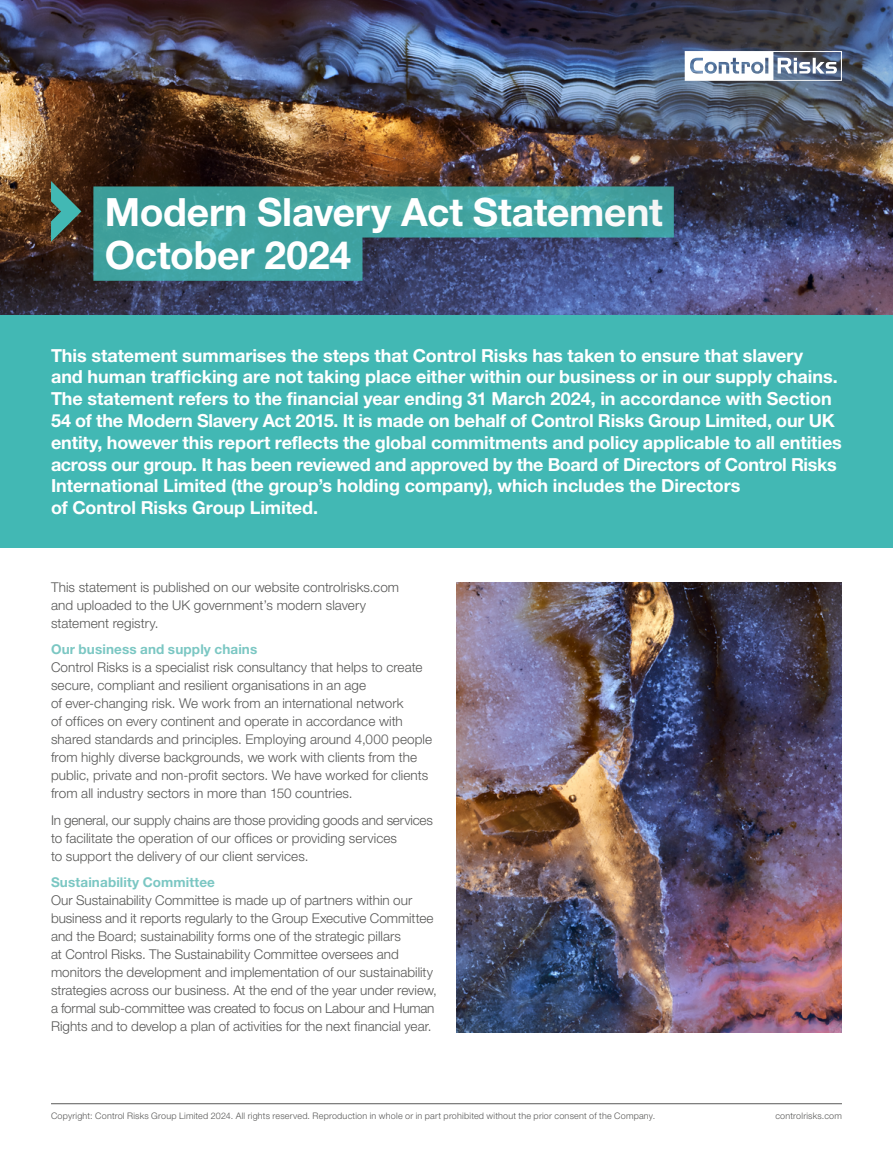
<style>
.page{position:relative;width:893px;height:1170px;background:#fff}
.page>*{position:absolute;margin:0;border:0;box-sizing:border-box;transform-origin:0 0}
.t1{font:700 39px/43.3px "Helvetica Neue LT Std";letter-spacing:-.005em;color:#fff}
.t2{font:700 18px/21.8px "Helvetica Neue LT Std";letter-spacing:-.005em;color:#fff}
.t3{font:300 13.5px/18px "Helvetica Neue LT Std";color:#575756}
.t4{font:700 13.5px "Helvetica Neue LT Std";letter-spacing:.01em;color:#7bc7c3}
.t5{font:300 9px "Helvetica Neue LT Std";letter-spacing:.025em;color:#575756}
</style>
<div class="page">
<div style="left:0;top:315px;width:893px;height:233px;background:#42b8b4"></div>
<img style="left:0;top:0;width:893px;height:315px">
<hr style="left:51px;top:1103px;width:791px;height:1px;background:#595958">
<svg style="left:51px;top:181px;width:30px;height:61px;background:#45695d"></svg>
<svg style="left:93px;top:186px;width:389px;height:95px;background:#3f9396"></svg>
<img style="left:456px;top:582px;width:386px;height:449px">
<div style="left:482px;top:0;width:411px;height:289px;background:#595958;opacity:.85"></div>
<svg style="left:685px;top:51px;width:157px;height:30px"></svg>
<h1 class="t1" style="left:105px;top:189px;width:559px">Modern Slavery Act Statement<br>October 2024</h1>
<p class="t2" style="left:51px;top:344px;width:792px">This statement summarises the steps that Control Risks has taken to ensure that slavery<br>and human trafficking are not taking place either within our business or in our supply chains.<br>The statement refers to the financial year ending 31 March 2024, in accordance with Section 54 of the Modern Slavery Act 2015. It is made on behalf of Control Risks Group Limited, our UK entity, however this report reflects the global commitments and policy applicable to all entities across our group. It has been reviewed and approved by the Board of Directors of Control Risks International Limited (the group’s holding company), which includes the Directors<br>of Control Risks Group Limited.</p>
<p class="t3" style="left:51px;top:577px;width:350px">This statement is published on our website controlrisks.com and uploaded to the UK government’s modern slavery statement registry.</p>
<p class="t4" style="left:51px;top:641px;width:208px">Our business and supply chains</p>
<p class="t3" style="left:51px;top:658px;width:383px">Control Risks is a specialist risk consultancy that helps to create secure, compliant and resilient organisations in an age<br>of ever-changing risk. We work from an international network<br>of offices on every continent and operate in accordance with shared standards and principles. Employing around 4,000 people from highly diverse backgrounds, we work with clients from the public, private and non-profit sectors. We have worked for clients from all industry sectors in more than 150 countries.</p>
<p class="t3" style="left:51px;top:810px;width:383px">In general, our supply chains are those providing goods and services to facilitate the operation of our offices or providing services<br>to support the delivery of our client services.</p>
<p class="t4" style="left:51px;top:874px;width:165px">Sustainability Committee</p>
<p class="t3" style="left:51px;top:891px;width:387px">Our Sustainability Committee is made up of partners within our business and it reports regularly to the Group Executive Committee and the Board; sustainability forms one of the strategic pillars<br>at Control Risks. The Sustainability Committee oversees and monitors the development and implementation of our sustainability strategies across our business. At the end of the year under review, a formal sub-committee was created to focus on Labour and Human Rights and to develop a plan of activities for the next financial year.</p>
<p class="t5" style="left:51px;top:1110px;width:606px">Copyright: Control Risks Group Limited 2024. All rights reserved. Reproduction in whole or in part prohibited without the prior consent of the Company.</p>
<p class="t5" style="left:775px;top:1110px;width:68px">controlrisks.com</p>
</div>
